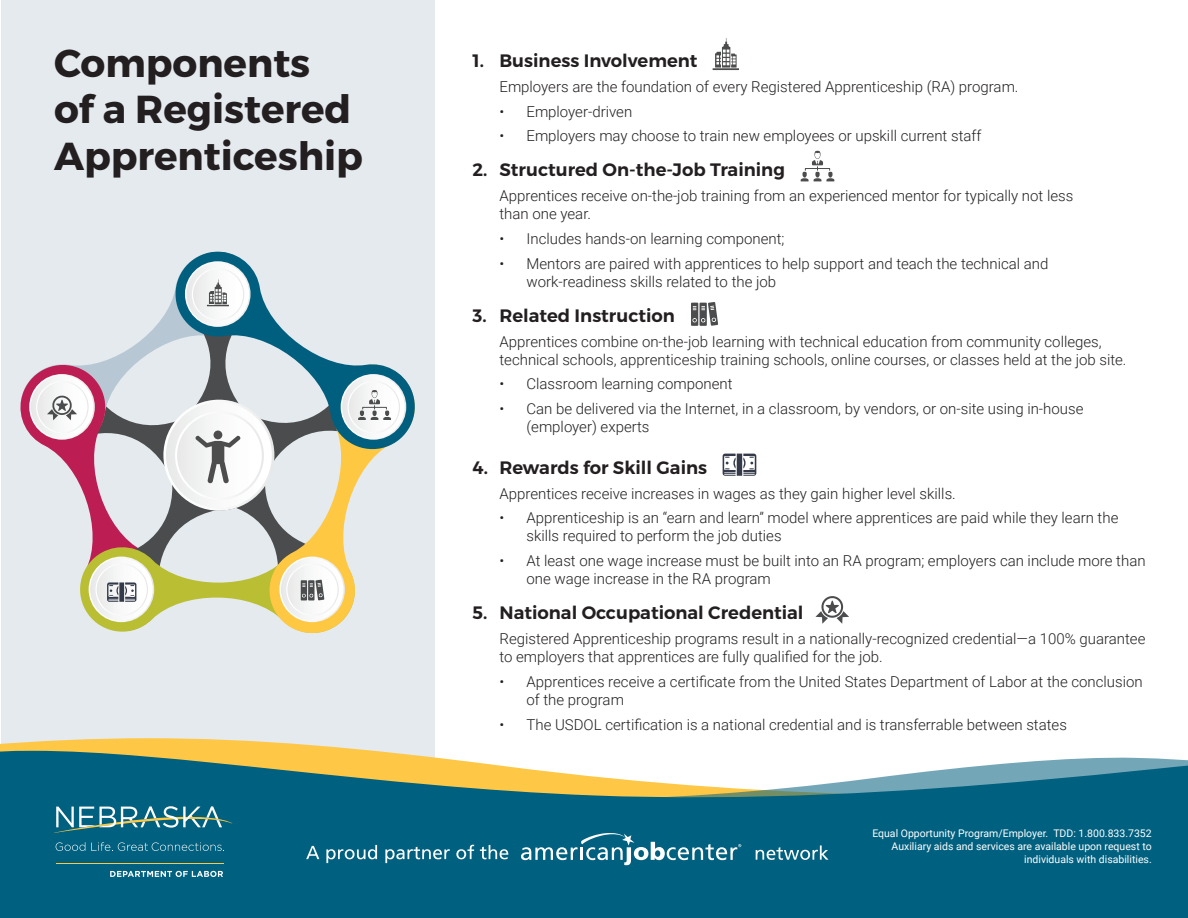
<style>
.page{position:relative;width:1188px;height:918px;background:#fff}
.page>*{position:absolute;margin:0;border:0;box-sizing:border-box;transform-origin:0 0}
.t1{font:700 39px/46.8px "Montserrat";color:#231f20}
.t2{font:600 18px "Montserrat";color:#231f20}
.t3{font:300 15px/18px "Roboto";color:#231f20}
.t4{font:10.5px/12.6px "Roboto";color:#fff;text-align:right}
</style>
<div class="page">
<div style="left:1px;top:1px;width:434px;height:780px;background:#e4eaee"></div>
<svg style="left:0;top:741px;width:1188px;height:177px;background:#377e8c"></svg>
<svg style="left:20px;top:252px;width:395px;height:382px"></svg>
<svg style="left:815px;top:596px;width:34px;height:28px"></svg>
<svg style="left:713px;top:38px;width:26px;height:32px"></svg>
<svg style="left:801px;top:151px;width:33px;height:30px"></svg>
<hr style="left:56px;top:864px;width:168px;height:1px;background:#fec842">
<svg style="left:56px;top:842px;width:29px;height:9px"></svg>
<svg style="left:91px;top:842px;width:133px;height:9px"></svg>
<svg style="left:54px;top:806px;width:178px;height:27px;background:#408494"></svg>
<svg style="left:110px;top:871px;width:113px;height:6px"></svg>
<svg style="left:521px;top:833px;width:220px;height:32px;background:#307e97"></svg>
<svg style="left:306px;top:846px;width:13px;height:13px"></svg>
<svg style="left:326px;top:845px;width:51px;height:18px"></svg>
<svg style="left:385px;top:847px;width:65px;height:16px"></svg>
<svg style="left:456px;top:845px;width:18px;height:14px"></svg>
<svg style="left:480px;top:845px;width:28px;height:14px"></svg>
<svg style="left:756px;top:845px;width:73px;height:15px"></svg>
<svg style="left:691px;top:302px;width:27px;height:24px"></svg>
<svg style="left:723px;top:454px;width:33px;height:22px"></svg>
<p class="t1" style="left:54px;top:40px;width:311px">Components<br>of a Registered<br>Apprenticeship</p>
<p class="t2" style="left:472px;top:50px;width:227px">1. Business Involvement</p>
<p class="t3" style="left:500px;top:77px;width:521px">Employers are the foundation of every Registered Apprenticeship (RA) program.</p>
<p class="t3" style="left:500px;top:102px;width:134px">• Employer-driven</p>
<p class="t3" style="left:500px;top:126px;width:483px">• Employers may choose to train new employees or upskill current staff</p>
<p class="t2" style="left:472px;top:159px;width:314px">2. Structured On-the-Job Training</p>
<p class="t3" style="left:500px;top:186px;width:575px">Apprentices receive on-the-job training from an experienced mentor for typically not less than one year.</p>
<p class="t3" style="left:500px;top:229px;width:286px">• Includes hands-on learning component;</p>
<p class="t3" style="left:526px;top:254px;width:524px;text-indent:-27px">• Mentors are paired with apprentices to help support and teach the technical and work-readiness skills related to the job</p>
<p class="t2" style="left:472px;top:304px;width:204px">3. Related Instruction</p>
<p class="t3" style="left:500px;top:332px;width:629px">Apprentices combine on-the-job Iearning with technical education from community colleges, technical schools, apprenticeship training schools, online courses, or classes held at the job site.</p>
<p class="t3" style="left:500px;top:374px;width:235px">• Classroom learning component</p>
<p class="t3" style="left:526px;top:399px;width:558px;text-indent:-27px">• Can be delivered via the Internet, in a classroom, by vendors, or on-site using in-house (employer) experts</p>
<p class="t2" style="left:472px;top:456px;width:236px">4. Rewards for Skill Gains</p>
<p class="t3" style="left:500px;top:484px;width:458px">Apprentices receive increases in wages as they gain higher level skills.</p>
<p class="t3" style="left:526px;top:509px;width:593px;text-indent:-27px">• Apprenticeship is an “earn and learn” model where apprentices are paid while they learn the skills required to perform the job duties</p>
<p class="t3" style="left:526px;top:551px;width:621px;text-indent:-27px">• At least one wage increase must be built into an RA program; employers can include more than one wage increase in the RA program</p>
<p class="t2" style="left:472px;top:602px;width:333px">5. National Occupational Credential</p>
<p class="t3" style="left:500px;top:629px;width:648px">Registered Apprenticeship programs result in a nationally-recognized credential—a 100% guarantee to employers that apprentices are fully qualified for the job.</p>
<p class="t3" style="left:526px;top:672px;width:618px;text-indent:-27px">• Apprentices receive a certificate from the United States Department of Labor at the conclusion of the program</p>
<p class="t3" style="left:500px;top:715px;width:569px">• The USDOL certification is a national credential and is transferrable between states</p>
<p class="t4" style="left:872px;top:827px;width:281px">Equal Opportunity Program/Employer. TDD: 1.800.833.7352</p>
<p class="t4" style="left:892px;top:840px;width:262px">Auxiliary aids and services are available upon request to individuals with disabilities.</p>
</div>
